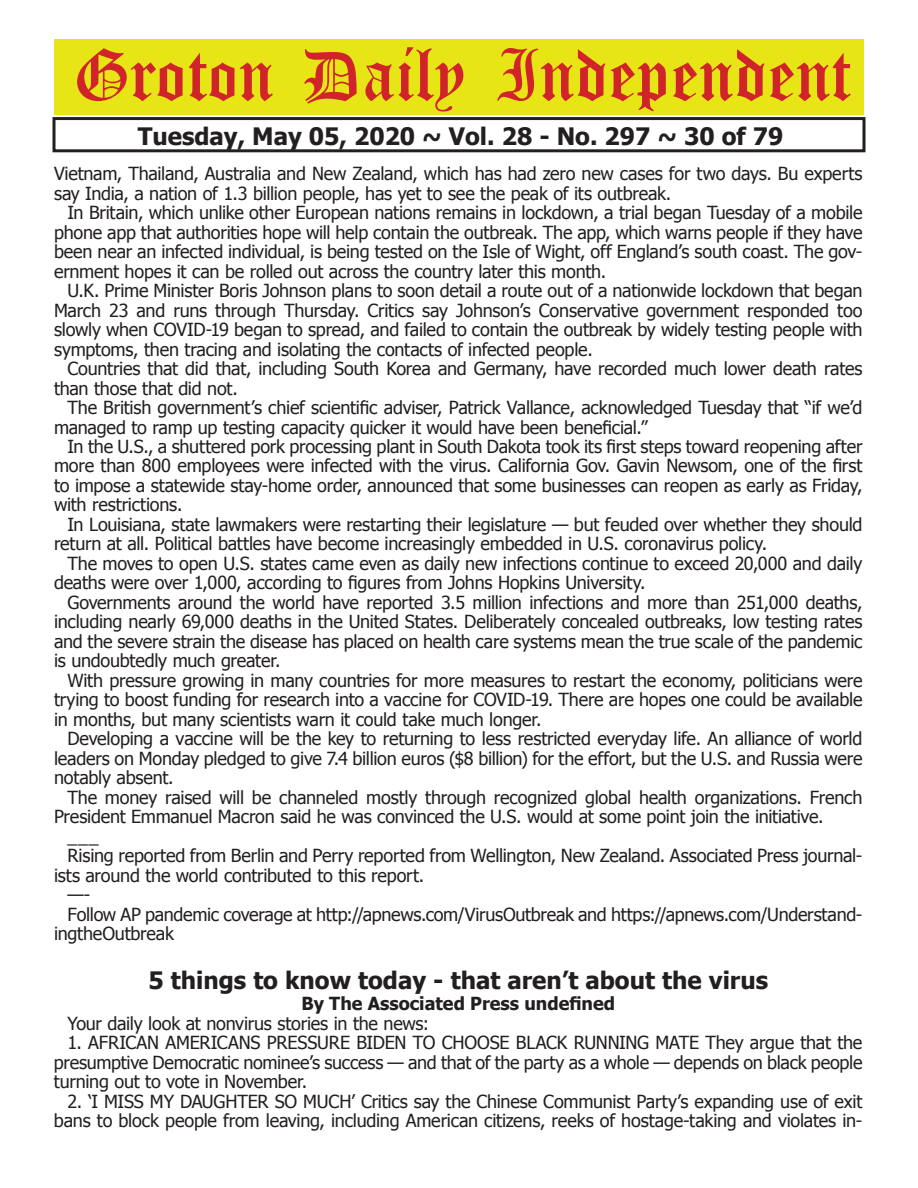
<style>
.page{position:relative;width:918px;height:1188px;background:#fff}
.page>*{position:absolute;margin:0;border:0;box-sizing:border-box;transform-origin:0 0}
.t1{font:54px "Old English Five";color:#d1232a}
.t2{font:700 24px "Tahoma";color:#231f20}
.t3{font:18px/19.5px "Tahoma";letter-spacing:-.01em;color:#231f20;text-align:justify}
.t4{font:700 18px "Tahoma";color:#231f20}
</style>
<div class="page">
<div style="left:52px;top:117px;width:814px;height:35px;border:3px solid #231f20"></div>
<div style="left:54px;top:40px;width:810px;height:75px;background:#e7e515"></div>
<h1 class="t1" style="left:73px;top:50px;width:779px">Groton Daily Independent</h1>
<h2 class="t2" style="left:138px;top:119px;width:647px">Tuesday, May 05, 2020 ~ Vol. 28 - No. 297 ~ 30 of 79</h2>
<p class="t3" style="left:54px;top:163px;width:810px">Vietnam, Thailand, Australia and New Zealand, which has had zero new cases for two days. Bu experts say India, a nation of 1.3 billion people, has yet to see the peak of its outbreak.</p>
<p class="t3" style="left:54px;top:202px;width:810px;text-indent:14px">In Britain, which unlike other European nations remains in lockdown, a trial began Tuesday of a mobile phone app that authorities hope will help contain the outbreak. The app, which warns people if they have been near an infected individual, is being tested on the Isle of Wight, off England’s south coast. The gov&shy;ernment hopes it can be rolled out across the country later this month.</p>
<p class="t3" style="left:54px;top:280px;width:810px;text-indent:14px">U.K. Prime Minister Boris Johnson plans to soon detail a route out of a nationwide lockdown that began March 23 and runs through Thursday. Critics say Johnson’s Conservative government responded too slowly when COVID-19 began to spread, and failed to contain the outbreak by widely testing people with symptoms, then tracing and isolating the contacts of infected people.</p>
<p class="t3" style="left:54px;top:358px;width:810px;text-indent:14px">Countries that did that, including South Korea and Germany, have recorded much lower death rates than those that did not.</p>
<p class="t3" style="left:54px;top:397px;width:810px;text-indent:14px">The British government’s chief scientific adviser, Patrick Vallance, acknowledged Tuesday that “if we’d managed to ramp up testing capacity quicker it would have been beneficial.”</p>
<p class="t3" style="left:54px;top:436px;width:810px;text-indent:14px">In the U.S., a shuttered pork processing plant in South Dakota took its first steps toward reopening after more than 800 employees were infected with the virus. California Gov. Gavin Newsom, one of the first to impose a statewide stay-home order, announced that some businesses can reopen as early as Friday, with restrictions.</p>
<p class="t3" style="left:54px;top:514px;width:810px;text-indent:14px">In Louisiana, state lawmakers were restarting their legislature — but feuded over whether they should return at all. Political battles have become increasingly embedded in U.S. coronavirus policy.</p>
<p class="t3" style="left:54px;top:553px;width:810px;text-indent:14px">The moves to open U.S. states came even as daily new infections continue to exceed 20,000 and daily deaths were over 1,000, according to figures from Johns Hopkins University.</p>
<p class="t3" style="left:54px;top:592px;width:810px;text-indent:14px">Governments around the world have reported 3.5 million infections and more than 251,000 deaths, including nearly 69,000 deaths in the United States. Deliberately concealed outbreaks, low testing rates and the severe strain the disease has placed on health care systems mean the true scale of the pandemic is undoubtedly much greater.</p>
<p class="t3" style="left:54px;top:670px;width:810px;text-indent:14px">With pressure growing in many countries for more measures to restart the economy, politicians were trying to boost funding for research into a vaccine for COVID-19. There are hopes one could be available in months, but many scientists warn it could take much longer.</p>
<p class="t3" style="left:54px;top:728px;width:810px;text-indent:14px">Developing a vaccine will be the key to returning to less restricted everyday life. An alliance of world leaders on Monday pledged to give 7.4 billion euros ($8 billion) for the effort, but the U.S. and Russia were notably absent.</p>
<p class="t3" style="left:68px;top:787px;width:797px">The money raised will be channeled mostly through recognized global health organizations. French</p>
<p class="t3" style="left:54px;top:806px;width:771px">President Emmanuel Macron said he was convinced the U.S. would at some point join the initiative.</p>
<p class="t3" style="left:68px;top:826px;width:33px">___</p>
<p class="t3" style="left:68px;top:845px;width:796px">Rising reported from Berlin and Perry reported from Wellington, New Zealand. Associated Press journal-</p>
<p class="t3" style="left:54px;top:865px;width:372px">ists around the world contributed to this report.</p>
<p class="t3" style="left:68px;top:884px;width:25px">—-</p>
<p class="t3" style="left:68px;top:904px;width:796px">Follow AP pandemic coverage at http://apnews.com/VirusOutbreak and https://apnews.com/Understand-</p>
<p class="t3" style="left:54px;top:923px;width:121px">ingtheOutbreak</p>
<h2 class="t2" style="left:149px;top:963px;width:621px">5 things to know today - that aren’t about the virus</h2>
<p class="t4" style="left:301px;top:991px;width:315px">By The Associated Press undefined</p>
<p class="t3" style="left:67px;top:1013px;width:363px">Your daily look at nonvirus stories in the news:</p>
<p class="t3" style="left:54px;top:1032px;width:810px;text-indent:14px">1. AFRICAN AMERICANS PRESSURE BIDEN TO CHOOSE BLACK RUNNING MATE They argue that the presumptive Democratic nominee’s success — and that of the party as a whole — depends on black people turning out to vote in November.</p>
<p class="t3" style="left:54px;top:1091px;width:810px;text-align:right">2. ‘I MISS MY DAUGHTER SO MUCH’ Critics say the Chinese Communist Party’s expanding use of exit bans to block people from leaving, including American citizens, reeks of hostage-taking and violates in-</p>
</div>
